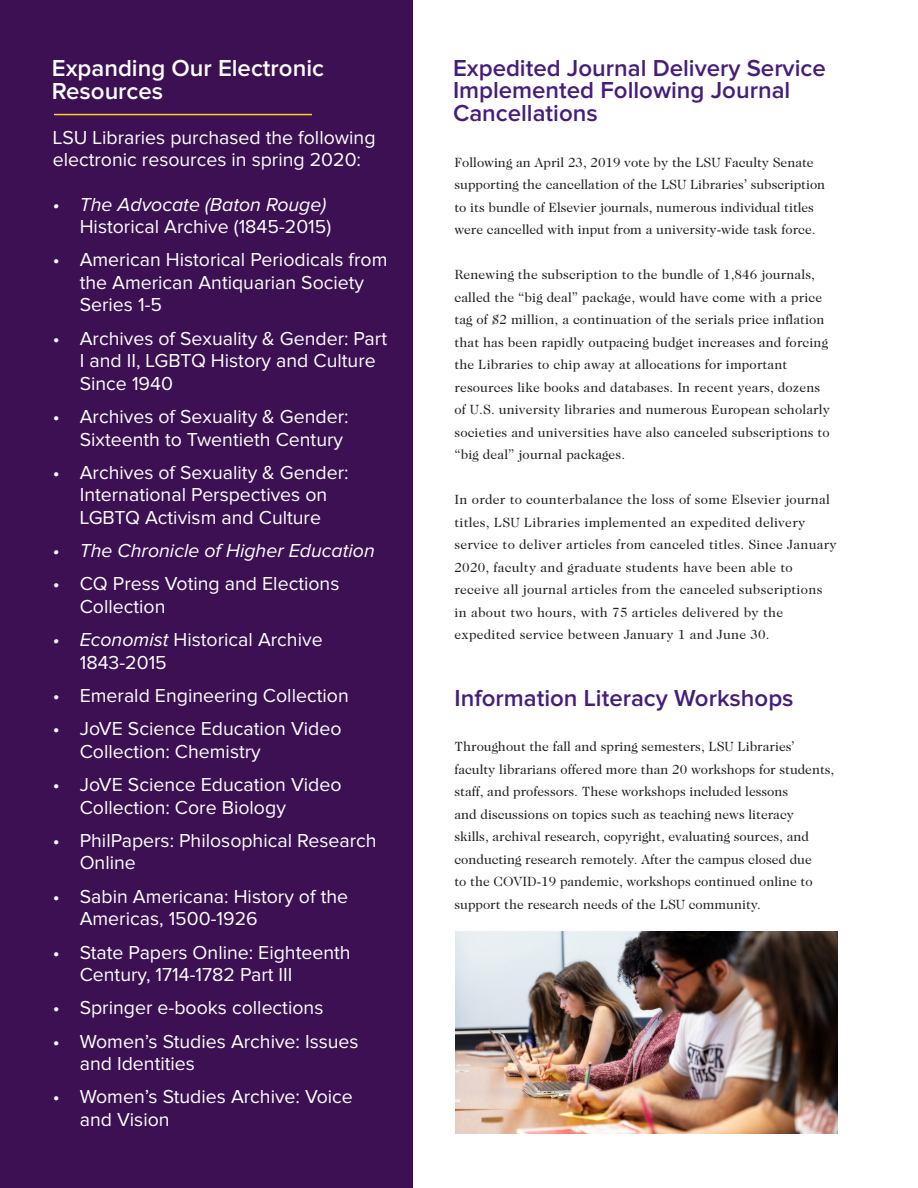
<style>
.page{position:relative;width:918px;height:1188px;background:#fff}
.page>*{position:absolute;margin:0;border:0;box-sizing:border-box;transform-origin:0 0}
.H1-Headline-Purple{font:600 24px/22.5px "Proxima Nova";color:#461d7c}
.H1-Headline-White{font:600 24px/22.5px "Proxima Nova";color:#fff}
.P-Sidebar-White-bull{font:19.5px/22.5px "Proxima Nova";color:#fff}
.P-Sidebar-White{font:19.5px/22.5px "Proxima Nova";color:#fff}
.P-Sidebar-White-bull-2{font:italic 19.5px "Proxima Nova";color:#fff}
.P-CopyText-Black{font:13.5px/22.5px "Caslon 224 Std";letter-spacing:.01em;color:#231f20}
.s1{font-style:italic}
</style>
<div class="page">
<div style="left:0;top:0;width:413px;height:1188px;background:#3c1053"></div>
<img style="left:455px;top:932px;width:383px;height:202px">
<hr style="left:54px;top:114px;width:258px;height:1px;background:#fdd023">
<h1 class="H1-Headline-White" style="left:52px;top:58px;width:274px">Expanding Our Electronic<br>Resources</h1>
<p class="P-Sidebar-White" style="left:53px;top:127px;width:324px">LSU Libraries purchased the following electronic resources in spring 2020:</p>
<p class="P-Sidebar-White-bull" style="left:53px;top:193px;width:280px;text-align:right"><span class="s1">• The Advocate (Baton Rouge)<br></span>Historical Archive (1845-2015)</p>
<p class="P-Sidebar-White-bull" style="left:80px;top:249px;width:309px;text-indent:-27px">• American Historical Periodicals from the American Antiquarian Society<br>Series 1-5</p>
<p class="P-Sidebar-White-bull" style="left:80px;top:327px;width:309px;text-indent:-27px">• Archives of Sexuality &amp; Gender: Part<br>I and II, LGBTQ History and Culture<br>Since 1940</p>
<p class="P-Sidebar-White-bull" style="left:53px;top:406px;width:297px;text-align:right">• Archives of Sexuality &amp; Gender:<br>Sixteenth to Twentieth Century</p>
<p class="P-Sidebar-White-bull" style="left:53px;top:462px;width:297px;text-align:center">• Archives of Sexuality &amp; Gender:<br>International Perspectives on<br>LGBTQ Activism and Culture</p>
<p class="P-Sidebar-White-bull-2" style="left:53px;top:540px;width:324px">• The Chronicle of Higher Education</p>
<p class="P-Sidebar-White-bull" style="left:80px;top:573px;width:261px;text-indent:-27px">• CQ Press Voting and Elections<br>Collection</p>
<p class="P-Sidebar-White-bull" style="left:80px;top:629px;width:244px;text-indent:-27px"><span class="s1">• Economist</span> Historical Archive<br>1843-2015</p>
<p class="P-Sidebar-White-bull" style="left:53px;top:685px;width:298px">• Emerald Engineering Collection</p>
<p class="P-Sidebar-White-bull" style="left:80px;top:718px;width:263px;text-indent:-27px">• JoVE Science Education Video<br>Collection: Chemistry</p>
<p class="P-Sidebar-White-bull" style="left:80px;top:774px;width:263px;text-indent:-27px">• JoVE Science Education Video<br>Collection: Core Biology</p>
<p class="P-Sidebar-White-bull" style="left:80px;top:830px;width:298px;text-indent:-27px">• PhilPapers: Philosophical Research<br>Online</p>
<p class="P-Sidebar-White-bull" style="left:80px;top:885px;width:270px;text-indent:-27px">• Sabin Americana: History of the<br>Americas, 1500-1926</p>
<p class="P-Sidebar-White-bull" style="left:80px;top:941px;width:272px;text-indent:-27px">• State Papers Online: Eighteenth<br>Century, 1714-1782 Part III</p>
<p class="P-Sidebar-White-bull" style="left:53px;top:997px;width:272px">• Springer e-books collections</p>
<p class="P-Sidebar-White-bull" style="left:80px;top:1030px;width:280px;text-indent:-27px">• Women’s Studies Archive: Issues and Identities</p>
<p class="P-Sidebar-White-bull" style="left:80px;top:1086px;width:275px;text-indent:-27px">• Women’s Studies Archive: Voice and Vision</p>
<h1 class="H1-Headline-Purple" style="left:453px;top:57px;width:374px">Expedited Journal Delivery Service<br>Implemented Following Journal<br>Cancellations</h1>
<p class="P-CopyText-Black" style="left:454px;top:151px;width:372px">Following an April 23, 2019 vote by the LSU Faculty Senate supporting the cancellation of the LSU Libraries’ subscription to its bundle of Elsevier journals, numerous individual titles were cancelled with input from a university-wide task force.</p>
<p class="P-CopyText-Black" style="left:454px;top:263px;width:377px">Renewing the subscription to the bundle of 1,846 journals, called the “big deal” package, would have come with a price tag of $2 million, a continuation of the serials price inflation that has been rapidly outpacing budget increases and forcing the Libraries to chip away at allocations for important resources like books and databases. In recent years, dozens of U.S. university libraries and numerous European scholarly societies and universities have also canceled subscriptions to “big deal” journal packages.</p>
<p class="P-CopyText-Black" style="left:454px;top:488px;width:384px">In order to counterbalance the loss of some Elsevier journal titles, LSU Libraries implemented an expedited delivery service to deliver articles from canceled titles. Since January 2020, faculty and graduate students have been able to receive all journal articles from the canceled subscriptions in about two hours, with 75 articles delivered by the expedited service between January 1 and June 30.</p>
<h1 class="H1-Headline-Purple" style="left:454px;top:687px;width:341px">Information Literacy Workshops</h1>
<p class="P-CopyText-Black" style="left:454px;top:735px;width:381px">Throughout the fall and spring semesters, LSU Libraries’ faculty librarians offered more than 20 workshops for students, staff, and professors. These workshops included lessons<br>and discussions on topics such as teaching news literacy<br>skills, archival research, copyright, evaluating sources, and conducting research remotely. After the campus closed due<br>to the COVID-19 pandemic, workshops continued online to support the research needs of the LSU community.</p>
</div>
